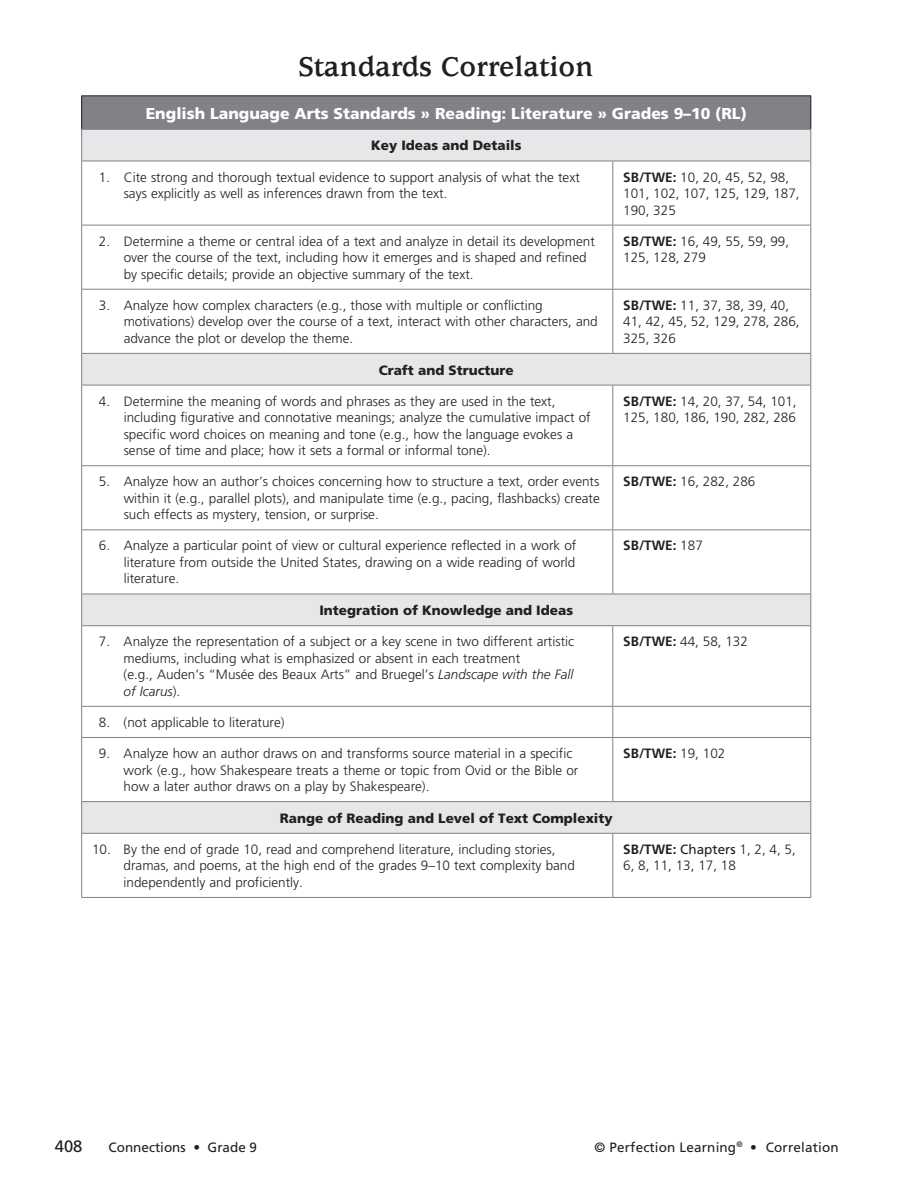
<style>
.page{position:relative;width:920px;height:1190px;background:#fff}
.page>*{position:absolute;margin:0;border:0;box-sizing:border-box;transform-origin:0 0}
.t1{font:700 30px "Usherwood";color:#231f20}
.t2{font:16.5px "Frutiger";color:#231f20}
.t3{font:900 15.75px "Frutiger";color:#fff}
.t4{font:300 13.5px/16.5px "Frutiger";color:#231f20}
.t5{font:900 13.5px "Frutiger";color:#231f20}
.t6{font:13.5px "Frutiger";letter-spacing:.01em;color:#231f20}
.t7{font:700 13.5px "Frutiger";color:#231f20}
.s1{font-weight:700}
.s2{font-weight:300}
.s3{font-style:italic}
.s4{font-weight:400}
</style>
<div class="page">
<div style="left:82px;top:96px;width:729px;height:33px;background:#808285"></div>
<svg style="left:82px;top:130px;width:728px;height:703px"></svg>
<hr style="left:612px;top:161px;width:1px;height:64px;background:#808285">
<hr style="left:612px;top:225px;width:1px;height:64px;background:#808285">
<hr style="left:81px;top:289px;width:532px;height:1px;background:#808285">
<hr style="left:613px;top:289px;width:198px;height:1px;background:#808285">
<hr style="left:612px;top:290px;width:1px;height:63px;background:#808285">
<hr style="left:612px;top:385px;width:1px;height:80px;background:#808285">
<hr style="left:81px;top:465px;width:532px;height:1px;background:#808285">
<hr style="left:613px;top:465px;width:198px;height:1px;background:#808285">
<hr style="left:612px;top:466px;width:1px;height:63px;background:#808285">
<hr style="left:81px;top:529px;width:532px;height:1px;background:#808285">
<hr style="left:613px;top:529px;width:198px;height:1px;background:#808285">
<hr style="left:612px;top:530px;width:1px;height:64px;background:#808285">
<hr style="left:612px;top:626px;width:1px;height:80px;background:#808285">
<hr style="left:81px;top:706px;width:532px;height:1px;background:#808285">
<hr style="left:613px;top:706px;width:198px;height:1px;background:#808285">
<hr style="left:612px;top:707px;width:1px;height:30px;background:#808285">
<hr style="left:613px;top:737px;width:198px;height:1px;background:#808285">
<hr style="left:612px;top:834px;width:1px;height:63px;background:#808285">
<hr style="left:81px;top:95px;width:532px;height:1px;background:#231f20">
<hr style="left:81px;top:96px;width:1px;height:33px;background:#231f20">
<hr style="left:613px;top:95px;width:198px;height:1px;background:#231f20">
<hr style="left:810px;top:96px;width:1px;height:33px;background:#231f20">
<hr style="left:81px;top:129px;width:532px;height:1px;background:#808285">
<hr style="left:81px;top:130px;width:1px;height:31px;background:#808285">
<hr style="left:613px;top:129px;width:198px;height:1px;background:#808285">
<hr style="left:810px;top:130px;width:1px;height:31px;background:#808285">
<hr style="left:81px;top:161px;width:532px;height:1px;background:#808285">
<hr style="left:81px;top:161px;width:1px;height:64px;background:#808285">
<hr style="left:613px;top:161px;width:198px;height:1px;background:#808285">
<hr style="left:810px;top:161px;width:1px;height:64px;background:#808285">
<hr style="left:81px;top:225px;width:532px;height:1px;background:#808285">
<hr style="left:81px;top:225px;width:1px;height:64px;background:#808285">
<hr style="left:613px;top:225px;width:198px;height:1px;background:#808285">
<hr style="left:810px;top:225px;width:1px;height:64px;background:#808285">
<hr style="left:81px;top:290px;width:1px;height:63px;background:#808285">
<hr style="left:810px;top:290px;width:1px;height:63px;background:#808285">
<hr style="left:81px;top:385px;width:1px;height:80px;background:#808285">
<hr style="left:810px;top:385px;width:1px;height:80px;background:#808285">
<hr style="left:81px;top:466px;width:1px;height:63px;background:#808285">
<hr style="left:810px;top:466px;width:1px;height:63px;background:#808285">
<hr style="left:81px;top:530px;width:1px;height:64px;background:#808285">
<hr style="left:810px;top:530px;width:1px;height:64px;background:#808285">
<hr style="left:81px;top:626px;width:1px;height:80px;background:#808285">
<hr style="left:810px;top:626px;width:1px;height:80px;background:#808285">
<hr style="left:81px;top:707px;width:1px;height:30px;background:#808285">
<hr style="left:810px;top:707px;width:1px;height:30px;background:#808285">
<hr style="left:810px;top:738px;width:1px;height:63px;background:#808285">
<hr style="left:81px;top:834px;width:1px;height:63px;background:#808285">
<hr style="left:810px;top:834px;width:1px;height:63px;background:#808285">
<hr style="left:81px;top:353px;width:532px;height:1px;background:#808285">
<hr style="left:81px;top:354px;width:1px;height:31px;background:#808285">
<hr style="left:613px;top:353px;width:198px;height:1px;background:#808285">
<hr style="left:810px;top:354px;width:1px;height:31px;background:#808285">
<hr style="left:81px;top:385px;width:532px;height:1px;background:#808285">
<hr style="left:613px;top:385px;width:198px;height:1px;background:#808285">
<hr style="left:81px;top:802px;width:1px;height:31px;background:#808285">
<hr style="left:613px;top:801px;width:198px;height:1px;background:#808285">
<hr style="left:810px;top:802px;width:1px;height:31px;background:#808285">
<hr style="left:81px;top:833px;width:532px;height:1px;background:#808285">
<hr style="left:613px;top:833px;width:198px;height:1px;background:#808285">
<hr style="left:81px;top:897px;width:532px;height:1px;background:#808285">
<hr style="left:613px;top:897px;width:198px;height:1px;background:#808285">
<hr style="left:81px;top:594px;width:532px;height:1px;background:#808285">
<hr style="left:81px;top:594px;width:1px;height:31px;background:#808285">
<hr style="left:613px;top:594px;width:198px;height:1px;background:#808285">
<hr style="left:810px;top:594px;width:1px;height:31px;background:#808285">
<hr style="left:81px;top:625px;width:532px;height:1px;background:#808285">
<hr style="left:613px;top:625px;width:198px;height:1px;background:#808285">
<hr style="left:81px;top:737px;width:532px;height:1px;background:#808285">
<hr style="left:81px;top:738px;width:1px;height:63px;background:#808285">
<hr style="left:612px;top:738px;width:1px;height:63px;background:#808285">
<hr style="left:81px;top:801px;width:532px;height:1px;background:#808285">
<h1 class="t1" style="left:299px;top:50px;width:296px">Standards Correlation</h1>
<p class="t3" style="left:146px;top:104px;width:603px">English Language Arts Standards » Reading: Literature » Grades 9–10 (RL)</p>
<p class="t5" style="left:371px;top:138px;width:152px">Key Ideas and Details</p>
<p class="t4" style="left:124px;top:169px;width:458px;text-indent:-25px">1. Cite strong and thorough textual evidence to support analysis of what the text says explicitly as well as inferences drawn from the text.</p>
<p class="t4" style="left:623px;top:169px;width:178px"><span class="s1">SB/TWE:</span> 10, 20, 45, 52, 98,<br>101, 102, 107, 125, 129, 187,<br>190, 325</p>
<p class="t4" style="left:124px;top:233px;width:473px;text-indent:-25px">2. Determine a theme or central idea of a text and analyze in detail its development over the course of the text, including how it emerges and is shaped and refined by specific details; provide an objective summary of the text.</p>
<p class="t4" style="left:623px;top:233px;width:167px"><span class="s1">SB/TWE:</span> 16, 49, 55, 59, 99,<br>125, 128, 279</p>
<p class="t4" style="left:124px;top:297px;width:476px;text-indent:-25px">3. Analyze how complex characters (e.g., those with multiple or conflicting motivations) develop over the course of a text, interact with other characters, and advance the plot or develop the theme.</p>
<p class="t4" style="left:623px;top:297px;width:178px"><span class="s1">SB/TWE:</span> 11, 37, 38, 39, 40,<br>41, 42, 45, 52, 129, 278, 286,<br>325, 326</p>
<p class="t5" style="left:379px;top:362px;width:137px">Craft and Structure</p>
<p class="t4" style="left:124px;top:393px;width:468px;text-indent:-25px">4. Determine the meaning of words and phrases as they are used in the text, including figurative and connotative meanings; analyze the cumulative impact of specific word choices on meaning and tone (e.g., how the language evokes a sense of time and place; how it sets a formal or informal tone).</p>
<p class="t4" style="left:623px;top:393px;width:175px"><span class="s1">SB/TWE:</span> 14, 20, 37, 54, 101,<br>125, 180, 186, 190, 282, 286</p>
<p class="t4" style="left:124px;top:474px;width:477px;text-align:justify;text-indent:-25px">5. Analyze how an author’s choices concerning how to structure a text, order events within it (e.g., parallel plots), and manipulate time (e.g., pacing, flashbacks) create such effects as mystery, tension, or surprise.</p>
<p class="t4" style="left:623px;top:474px;width:134px"><span class="s1">SB/TWE:</span> 16, 282, 286</p>
<p class="t4" style="left:124px;top:538px;width:454px;text-align:justify;text-indent:-25px">6. Analyze a particular point of view or cultural experience reflected in a work of literature from outside the United States, drawing on a wide reading of world literature.</p>
<p class="t7" style="left:623px;top:538px;width:81px">SB/TWE: <span class="s2">187</span></p>
<p class="t5" style="left:319px;top:602px;width:255px">Integration of Knowledge and Ideas</p>
<p class="t4" style="left:124px;top:633px;width:452px;text-indent:-25px">7. Analyze the representation of a subject or a key scene in two different artistic mediums, including what is emphasized or absent in each treatment<br>(e.g., Auden’s “Musée des Beaux Arts” and Bruegel’s <span class="s3">Landscape with the Fall of Icarus</span>).</p>
<p class="t4" style="left:623px;top:633px;width:126px"><span class="s1">SB/TWE:</span> 44, 58, 132</p>
<p class="t4" style="left:99px;top:714px;width:187px">8. (not applicable to literature)</p>
<p class="t4" style="left:124px;top:745px;width:456px;text-indent:-25px">9. Analyze how an author draws on and transforms source material in a specific work (e.g., how Shakespeare treats a theme or topic from Ovid or the Bible or how a later author draws on a play by Shakespeare).</p>
<p class="t7" style="left:623px;top:745px;width:104px">SB/TWE: <span class="s2">19, 102</span></p>
<p class="t5" style="left:280px;top:810px;width:334px">Range of Reading and Level of Text Complexity</p>
<p class="t4" style="left:124px;top:841px;width:453px;text-indent:-31px">10. By the end of grade 10, read and comprehend literature, including stories, dramas, and poems, at the high end of the grades 9–10 text complexity band independently and proficiently.</p>
<p class="t4" style="left:623px;top:841px;width:174px"><span class="s1">SB/TWE:</span> <span class="s4">Chapters</span> 1, 2, 4, 5,<br>6, 8, 11, 13, 17, 18</p>
<p class="t2" style="left:55px;top:1136px;width:29px">408</p>
<p class="t6" style="left:109px;top:1139px;width:150px">Connections • Grade 9</p>
<p class="t6" style="left:595px;top:1139px;width:246px">© Perfection Learning<sup>®</sup> • Correlation</p>
</div>
